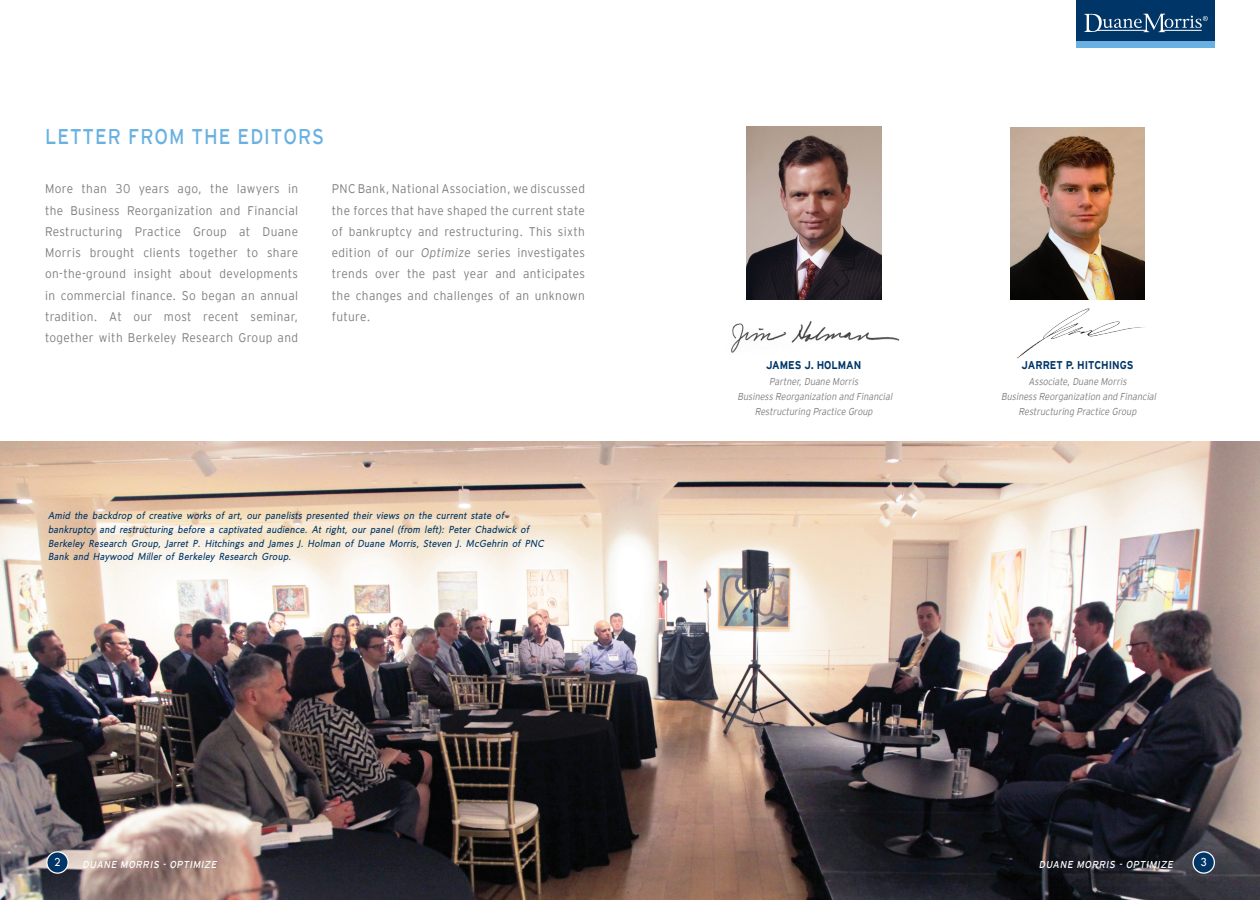
<style>
.page{position:relative;width:1260px;height:900px;background:#fff}
.page>*{position:absolute;margin:0;border:0;box-sizing:border-box;transform-origin:0 0}
.Chapter_Title{font:21.25px "EY Interstate";letter-spacing:.05em;color:#69b1e2;scale:.9 1}
.EY_body_copy{font:300 12.5px/21.2px "EY Interstate";letter-spacing:.03em;color:#808083;text-align:justify;scale:.95 1}
.t1{font:12.5px "Tw Cen";color:#fff;scale:.95 1}
.body_copy{font:700 11.25px "EY Interstate";color:#003667;scale:.9 1}
.t2{font:italic 700 10px/13.8px "Oslo";letter-spacing:.04em;color:#003667;scale:.95 1}
.body_copy-2{font:italic 300 10px/15px "EY Interstate";color:#808083;text-align:center;scale:.9 1}
.Folio_text{font:italic 10px "EY Interstate";color:#fff;scale:.95 1}
.s1{font-style:italic}
</style>
<div class="page">
<img style="left:1010px;top:299px;width:135px;height:60px">
<img style="left:0;top:441px;width:1260px;height:459px">
<div style="left:1193px;top:852px;width:21px;height:21px;background:#003667;border-radius:50%"></div>
<div style="left:1192px;top:851px;width:23px;height:23px;border:1px solid #fff;border-radius:50%"></div>
<div style="left:47px;top:852px;width:21px;height:21px;background:#003667;border-radius:50%"></div>
<div style="left:46px;top:851px;width:23px;height:23px;border:1px solid #fff;border-radius:50%"></div>
<div style="left:1076px;top:0;width:139px;height:41px;background:#003667"></div>
<svg style="left:1084px;top:14px;width:124px;height:18px"></svg>
<div style="left:1076px;top:41px;width:139px;height:7px;background:#69b1e2"></div>
<img style="left:746px;top:127px;width:135px;height:172px">
<img style="left:731px;top:321px;width:169px;height:32px">
<img style="left:1010px;top:127px;width:135px;height:172px">
<p class="Chapter_Title" style="left:45px;top:121px;width:312px">LETTER FROM THE EDITORS</p>
<p class="EY_body_copy" style="left:45px;top:178px;width:268px">More than 30 years ago, the lawyers in the Business Reorganization and Financial Restructuring Practice Group at Duane Morris brought clients together to share on-the-ground insight about developments in commercial finance. So began an annual tradition. At our most recent seminar, together with Berkeley Research Group and</p>
<p class="EY_body_copy" style="left:332px;top:178px;width:268px">PNC Bank, National Association, we discussed the forces that have shaped the current state of bankruptcy and restructuring. This sixth edition of our <span class="s1">Optimize</span> series investigates trends over the past year and anticipates the changes and challenges of an unknown future.</p>
<p class="t2" style="left:48px;top:509px;width:525px">Amid the backdrop of creative works of art, our panelists presented their views on the current state of bankruptcy and restructuring before a captivated audience. At right, our panel (from left): Peter Chadwick of Berkeley Research Group, Jarret P. Hitchings and James J . Holman of Duane Morris, Steven J . McGehrin of PNC Bank and Haywood Miller of Berkeley Research Group.</p>
<p class="body_copy" style="left:766px;top:357px;width:108px">JAMES J. HOLMAN</p>
<p class="body_copy-2" style="left:738px;top:374px;width:176px">Partner,Duane Morris<br>BusinessReorganization and Financial<br>Restructuring Practice Group</p>
<p class="body_copy" style="left:1022px;top:357px;width:126px">JARRET P. HITCHINGS</p>
<p class="body_copy-2" style="left:1001px;top:374px;width:176px">Associate,Duane Morris<br>BusinessReorganization and Financial<br>Restructuring Practice Group</p>
<p class="t1" style="left:54px;top:855px;width:8px">2</p>
<p class="Folio_text" style="left:82px;top:857px;width:145px">DUANE MORRIS - OPTIMIZE</p>
<p class="Folio_text" style="left:1039px;top:857px;width:145px">DUANE MORRIS - OPTIMIZE</p>
<p class="t1" style="left:1200px;top:855px;width:8px">3</p>
</div>
